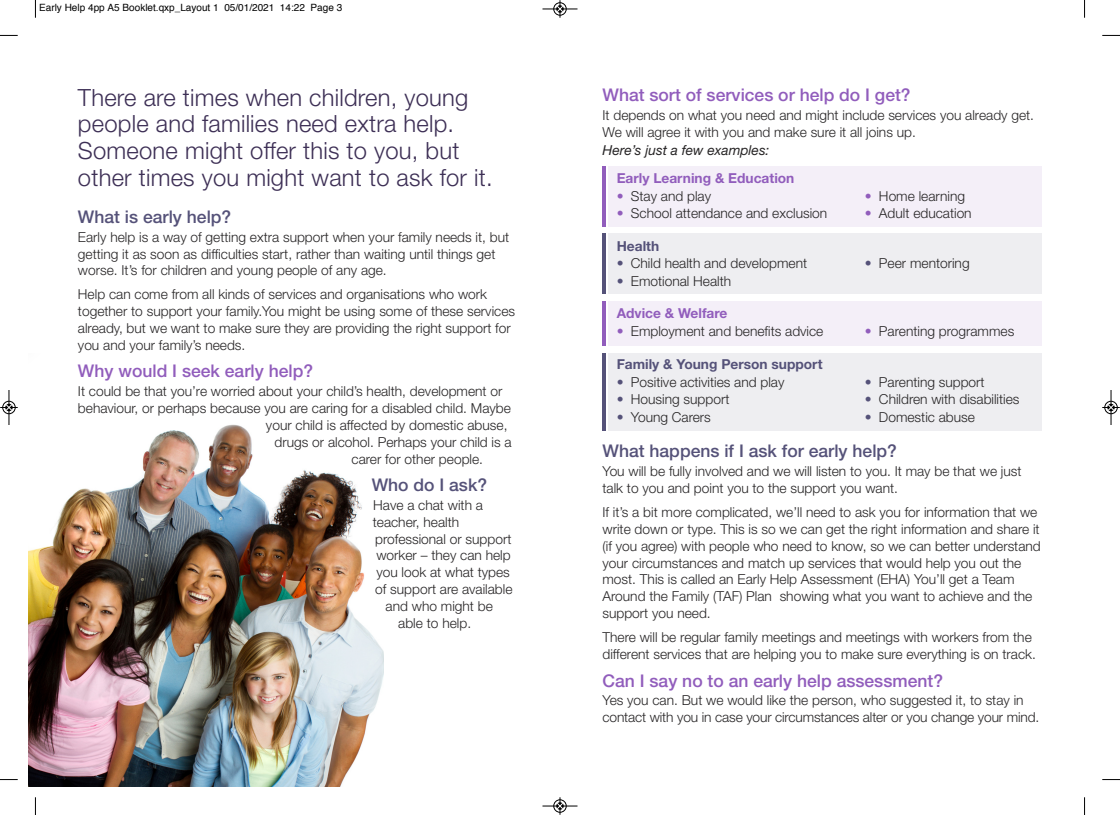
<style>
.page{position:relative;width:1120px;height:815px;background:#fff}
.page>*{position:absolute;margin:0;border:0;box-sizing:border-box;transform-origin:0 0}
.t1{font:300 23.75px/26.9px "Helvetica Neue LT Std";letter-spacing:.01em;color:#3d2f55}
.t2{font:500 17.5px "Helvetica Neue LT Std";color:#915dbc}
.t3{font:500 17.5px "Helvetica Neue LT Std";color:#555279}
.t4{font:300 13.75px/16.9px "Helvetica Neue LT Std";color:#272526}
.t5{font:700 13.75px "Helvetica Neue LT Std";color:#915dbc}
.t6{font:700 13.75px "Helvetica Neue LT Std";color:#555279}
.t7{font:italic 13.75px "Helvetica Neue LT Std";color:#272526}
.t8{font:10px "Helvetica";color:#000}
.s1{color:#915dbc}
.s2{color:#555279}
</style>
<div class="page">
<img style="left:28px;top:424px;width:355px;height:363px">
<div style="left:609px;top:167px;width:433px;height:60px;background:#f4eff8"></div>
<hr style="left:602px;top:167px;width:4px;height:60px;background:#915dbc">
<div style="left:609px;top:301px;width:433px;height:44px;background:#f4eff8"></div>
<hr style="left:602px;top:301px;width:4px;height:44px;background:#915dbc">
<div style="left:609px;top:353px;width:433px;height:78px;background:#eeeef1"></div>
<hr style="left:602px;top:353px;width:4px;height:78px;background:#555279">
<div style="left:609px;top:234px;width:433px;height:60px;background:#eeeef1"></div>
<hr style="left:602px;top:234px;width:4px;height:60px;background:#555279">
<svg style="left:35px;top:0;width:1px;height:18px"></svg>
<svg style="left:0;top:35px;width:18px;height:1px"></svg>
<svg style="left:1084px;top:0;width:1px;height:18px"></svg>
<svg style="left:1102px;top:35px;width:18px;height:1px"></svg>
<svg style="left:35px;top:797px;width:1px;height:18px"></svg>
<svg style="left:0;top:779px;width:18px;height:1px"></svg>
<svg style="left:1084px;top:797px;width:1px;height:18px"></svg>
<svg style="left:1102px;top:779px;width:18px;height:1px"></svg>
<div style="left:553px;top:2px;width:13px;height:14px;border:1px solid #fff;border-radius:50%"></div>
<hr style="left:542px;top:9px;width:35px;height:1px;background:#000">
<div style="left:553px;top:3px;width:13px;height:12px;border:1px solid #000;border-radius:50%"></div>
<svg style="left:557px;top:0;width:6px;height:18px"></svg>
<div style="left:553px;top:799px;width:13px;height:14px;border:1px solid #fff;border-radius:50%"></div>
<hr style="left:542px;top:806px;width:35px;height:1px;background:#000">
<div style="left:553px;top:800px;width:13px;height:12px;border:1px solid #000;border-radius:50%"></div>
<svg style="left:557px;top:797px;width:6px;height:18px"></svg>
<div style="left:2px;top:401px;width:14px;height:13px;border:1px solid #fff;border-radius:50%"></div>
<hr style="left:9px;top:390px;width:1px;height:35px;background:#000">
<div style="left:3px;top:401px;width:12px;height:13px;border:1px solid #000;border-radius:50%"></div>
<svg style="left:0;top:404px;width:18px;height:7px"></svg>
<hr style="left:1111px;top:390px;width:1px;height:35px;background:#000">
<div style="left:1104px;top:401px;width:13px;height:13px;border:1px solid #000;border-radius:50%"></div>
<svg style="left:1102px;top:404px;width:17px;height:7px"></svg>
<p class="t8" style="left:39px;top:4px;width:304px">Early Help 4pp A5 Booklet.qxp_Layout 1 05/01/2021 14:22 Page 3</p>
<p class="t1" style="left:78px;top:86px;width:416px">There are times when children, young people and families need extra help.<br>Someone might offer this to you, but other times you might want to ask for it.</p>
<p class="t3" style="left:78px;top:210px;width:155px">What is early help?</p>
<p class="t4" style="left:78px;top:230px;width:433px">Early help is a way of getting extra support when your family needs it, but getting it as soon as difficulties start, rather than waiting until things get worse. It’s for children and young people of any age.</p>
<p class="t4" style="left:78px;top:288px;width:439px">Help can come from all kinds of services and organisations who work together to support your family.You might be using some of these services already, but we want to make sure they are providing the right support for you and your family’s needs.</p>
<p class="t2" style="left:78px;top:365px;width:237px">Why would I seek early help?</p>
<p class="t4" style="left:78px;top:384px;width:426px">It could be that you’re worried about your child’s health, development or</p>
<p class="t4" style="left:78px;top:401px;width:434px">behaviour, or perhaps because you are caring for a disabled child. Maybe</p>
<p class="t4" style="left:266px;top:418px;width:243px">your child is affected by domestic abuse,</p>
<p class="t4" style="left:274px;top:435px;width:239px">drugs or alcohol. Perhaps your child is a</p>
<p class="t4" style="left:351px;top:452px;width:133px">carer for other people.</p>
<p class="t3" style="left:372px;top:478px;width:117px">Who do I ask?</p>
<p class="t4" style="left:373px;top:498px;width:111px">Have a chat with a</p>
<p class="t4" style="left:373px;top:515px;width:88px">teacher, health</p>
<p class="t4" style="left:375px;top:532px;width:138px">professional or support</p>
<p class="t4" style="left:376px;top:549px;width:136px">worker – they can help</p>
<p class="t4" style="left:376px;top:566px;width:135px">you look at what types</p>
<p class="t4" style="left:375px;top:582px;width:139px">of support are available</p>
<p class="t4" style="left:386px;top:599px;width:109px">and who might be</p>
<p class="t4" style="left:398px;top:616px;width:74px">able to help.</p>
<p class="t2" style="left:602px;top:88px;width:310px">What sort of services or help do I get?</p>
<p class="t4" style="left:602px;top:108px;width:433px">It depends on what you need and might include services you already get.<br>We will agree it with you and make sure it all joins up.</p>
<p class="t7" style="left:602px;top:142px;width:168px">Here’s just a few examples:</p>
<p class="t5" style="left:617px;top:173px;width:179px">Early Learning &amp; Education</p>
<p class="t4" style="left:617px;top:189px;width:96px"><span class="s1">•</span> Stay and play</p>
<p class="t4" style="left:865px;top:189px;width:102px"><span class="s1">•</span> Home learning</p>
<p class="t4" style="left:617px;top:207px;width:212px"><span class="s1">•</span> School attendance and exclusion</p>
<p class="t4" style="left:865px;top:207px;width:108px"><span class="s1">•</span> Adult education</p>
<p class="t6" style="left:617px;top:241px;width:44px">Health</p>
<p class="t4" style="left:617px;top:257px;width:192px"><span class="s2">•</span> Child health and development</p>
<p class="t4" style="left:865px;top:257px;width:106px"><span class="s2">•</span> Peer mentoring</p>
<p class="t4" style="left:617px;top:274px;width:116px"><span class="s2">•</span> Emotional Health</p>
<p class="t5" style="left:617px;top:308px;width:112px">Advice &amp; Welfare</p>
<p class="t4" style="left:617px;top:324px;width:208px"><span class="s1">•</span> Employment and benefits advice</p>
<p class="t4" style="left:865px;top:324px;width:151px"><span class="s1">•</span> Parenting programmes</p>
<p class="t6" style="left:617px;top:359px;width:207px">Family &amp; Young Person support</p>
<p class="t4" style="left:617px;top:375px;width:169px"><span class="s2">•</span> Positive activities and play</p>
<p class="t4" style="left:865px;top:375px;width:121px"><span class="s2">•</span> Parenting support</p>
<p class="t4" style="left:617px;top:393px;width:114px"><span class="s2">•</span> Housing support</p>
<p class="t4" style="left:865px;top:393px;width:156px"><span class="s2">•</span> Children with disabilities</p>
<p class="t4" style="left:617px;top:410px;width:96px"><span class="s2">•</span> Young Carers</p>
<p class="t4" style="left:865px;top:410px;width:112px"><span class="s2">•</span> Domestic abuse</p>
<p class="t3" style="left:602px;top:445px;width:296px">What happens if I ask for early help?</p>
<p class="t4" style="left:602px;top:464px;width:420px">You will be fully involved and we will listen to you. It may be that we just talk to you and point you to the support you want.</p>
<p class="t4" style="left:602px;top:505px;width:440px">If it’s a bit more complicated, we’ll need to ask you for information that we write down or type. This is so we can get the right information and share it (if you agree) with people who need to know, so we can better understand your circumstances and match up services that would help you out the most. This is called an Early Help Assessment (EHA) You’ll get a Team Around the Family (TAF) Plan showing what you want to achieve and the support you need.</p>
<p class="t4" style="left:602px;top:630px;width:435px">There will be regular family meetings and meetings with workers from the different services that are helping you to make sure everything is on track.</p>
<p class="t2" style="left:602px;top:674px;width:342px">Can I say no to an early help assessment?</p>
<p class="t4" style="left:602px;top:693px;width:438px">Yes you can. But we would like the person, who suggested it, to stay in contact with you in case your circumstances alter or you change your mind.</p>
</div>
